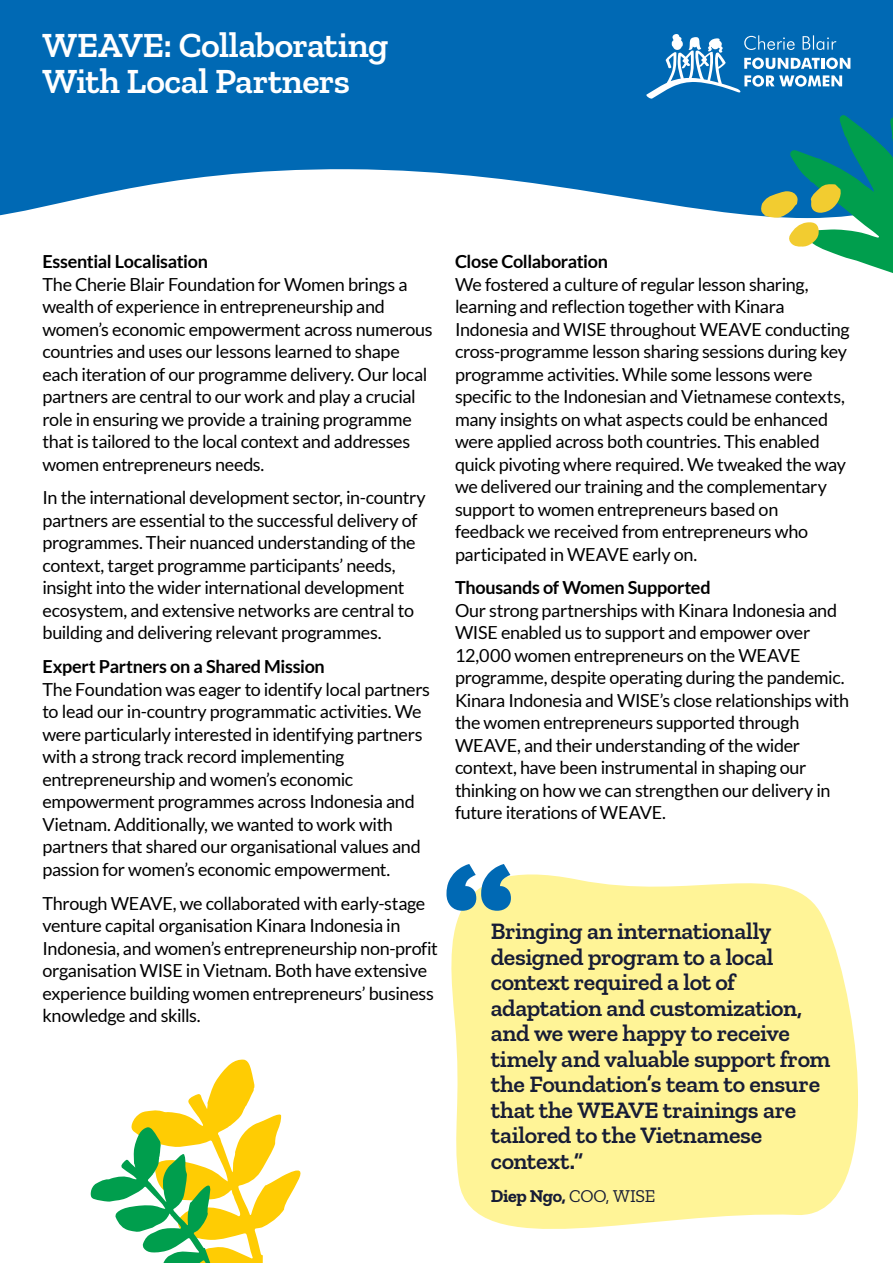
<style>
.page{position:relative;width:893px;height:1263px;background:#fff}
.page>*{position:absolute;margin:0;border:0;box-sizing:border-box;transform-origin:0 0}
.Factsheet_heading{font:600 36px/36px "Zilla Slab";letter-spacing:-.015em;color:#fff}
._1st_para{font:600 24px/25.5px "Zilla Slab";letter-spacing:-.015em;color:#171c35}
.Text{font:18px/22.5px "Lato";letter-spacing:-.02em;color:#000}
.Factsheet_crosshead{font:700 18px "Lato";letter-spacing:-.015em;color:#000}
.Text-2{font:700 18px "Zilla Slab";letter-spacing:-.02em;color:#171c35}
.s1{font-weight:400}
</style>
<div class="page">
<svg style="left:0;top:0;width:893px;height:216px;background:#217cbd"></svg>
<svg style="left:645px;top:34px;width:205px;height:66px;background:#398ac4"></svg>
<svg style="left:451px;top:874px;width:407px;height:355px;background:#fff5a0"></svg>
<svg style="left:446px;top:864px;width:65px;height:47px"></svg>
<svg style="left:760px;top:115px;width:133px;height:158px"></svg>
<svg style="left:91px;top:1059px;width:210px;height:204px"></svg>
<p class="Factsheet_heading" style="left:43px;top:28px;width:347px">WEAVE: Collaborating<br>With Local Partners</p>
<p class="Factsheet_crosshead" style="left:43px;top:251px;width:167px">Essential Localisation</p>
<p class="Text" style="left:43px;top:273px;width:392px">The Cherie Blair Foundation for Women brings a wealth of experience in entrepreneurship and women’s economic empowerment across numerous countries and uses our lessons learned to shape each iteration of our programme delivery. Our local partners are central to our work and play a crucial role in ensuring we provide a training programme that is tailored to the local context and addresses women entrepreneurs needs.</p>
<p class="Text" style="left:43px;top:486px;width:385px">In the international development sector, in-country partners are essential to the successful delivery of programmes. Their nuanced understanding of the context, target programme participants’ needs, insight into the wider international development ecosystem, and extensive networks are central to building and delivering relevant programmes.</p>
<p class="Factsheet_crosshead" style="left:43px;top:656px;width:284px">Expert Partners on a Shared Mission</p>
<p class="Text" style="left:43px;top:678px;width:389px">The Foundation was eager to identify local partners to lead our in-country programmatic activities. We were particularly interested in identifying partners with a strong track record implementing entrepreneurship and women’s economic empowerment programmes across Indonesia and Vietnam. Additionally, we wanted to work with partners that shared our organisational values and passion for women’s economic empowerment.</p>
<p class="Text" style="left:43px;top:891px;width:397px">Through WEAVE, we collaborated with early-stage venture capital organisation Kinara Indonesia in Indonesia, and women’s entrepreneurship non-profit organisation WISE in Vietnam. Both have extensive experience building women entrepreneurs’ business knowledge and skills.</p>
<p class="Factsheet_crosshead" style="left:455px;top:251px;width:154px">Close Collaboration</p>
<p class="Text" style="left:455px;top:273px;width:396px">We fostered a culture of regular lesson sharing, learning and reflection together with Kinara Indonesia and WISE throughout WEAVE conducting cross-programme lesson sharing sessions during key programme activities. While some lessons were specific to the Indonesian and Vietnamese contexts, many insights on what aspects could be enhanced were applied across both countries. This enabled quick pivoting where required. We tweaked the way we delivered our training and the complementary support to women entrepreneurs based on feedback we received from entrepreneurs who participated in WEAVE early on.</p>
<p class="Factsheet_crosshead" style="left:455px;top:578px;width:257px">Thousands of Women Supported</p>
<p class="Text" style="left:455px;top:599px;width:396px">Our strong partnerships with Kinara Indonesia and WISE enabled us to support and empower over 12,000 women entrepreneurs on the WEAVE programme, despite operating during the pandemic.<br>Kinara Indonesia and WISE’s close relationships with the women entrepreneurs supported through WEAVE, and their understanding of the wider context, have been instrumental in shaping our thinking on how we can strengthen our delivery in future iterations of WEAVE.</p>
<p class="_1st_para" style="left:491px;top:918px;width:341px">Bringing an internationally designed program to a local context required a lot of adaptation and customization, and we were happy to receive timely and valuable support from the Foundation’s team to ensure that the WEAVE trainings are tailored to the Vietnamese context.”</p>
<p class="Text-2" style="left:491px;top:1186px;width:166px">Diep Ngo, <span class="s1">COO, WISE</span></p>
</div>
